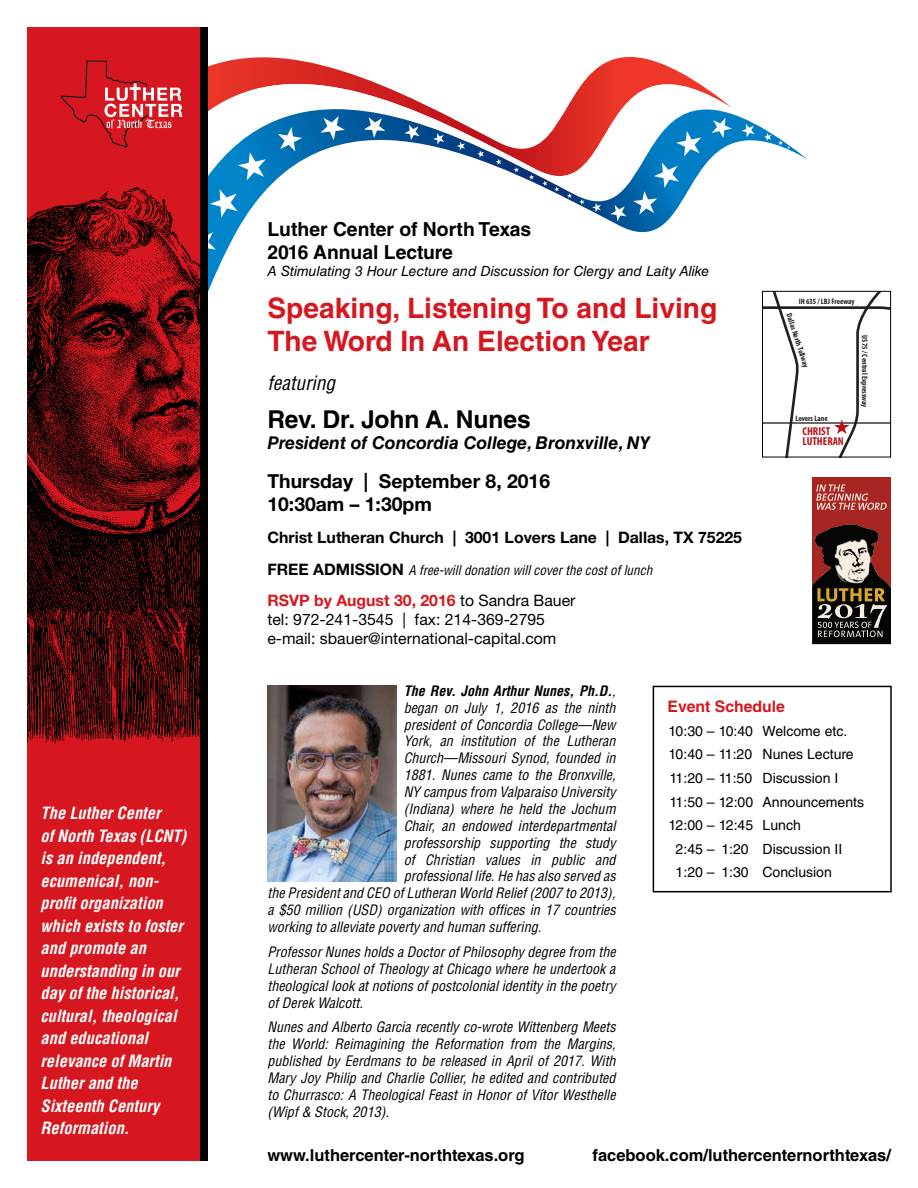
<style>
.page{position:relative;width:918px;height:1188px;background:#fff}
.page>*{position:absolute;margin:0;border:0;box-sizing:border-box;transform-origin:0 0}
.t1{font:700 28.2px/33.8px "Helvetica LT Std";color:#d7171f}
.t2{font:700 24.6px "Helvetica LT Std";color:#000}
.t3{font:700 19.35px/23.2px "Helvetica LT Std";color:#000}
.t4{font:700 19.35px/23.2px "Helvetica Neue LT Std";color:#000}
.t5{font:italic condensed 19.35px "Helvetica LT Std";color:#000}
.t6{font:italic 700 17.55px "Helvetica LT Std";color:#000}
.t7{font:italic 700 condensed 16.5px/22.5px "Helvetica LT Std";color:#fff}
.t8{font:700 16.5px "Helvetica LT Std";color:#000}
.t9{font:15.75px/19px "Helvetica Neue LT Std";color:#000}
.t10{font:700 15.75px "Helvetica Neue LT Std";color:#000}
.t11{font:700 15.75px "Helvetica LT Std";color:#d7171f}
.t12{font:italic condensed 14.1px/17px "Helvetica LT Std";color:#000;text-align:justify}
.t13{font:14.1px "Helvetica LT Std";color:#000}
.t14{font:italic 14.1px "Helvetica LT Std";color:#000}
.t15{font:italic 700 condensed 14.1px "Helvetica LT Std";color:#000}
.t16{font:italic condensed 13.2px "Helvetica LT Std";color:#000}
.t17{font:700 condensed 11.4px/9.8px "Myriad Pro";color:#bb1018}
.t18{font:700 condensed 7.95px "Myriad Pro";color:#231f20}
.s1{font-family:"Helvetica Neue LT Std";font-weight:700;font-style:normal;font-stretch:normal;font-size:15.75px}
.s2{font-weight:700;color:#d7171f}
.s3{font-weight:400}
</style>
<div class="page">
<svg style="left:208px;top:56px;width:461px;height:11px"></svg>
<svg style="left:208px;top:67px;width:599px;height:225px"></svg>
<svg style="left:741px;top:124px;width:14px;height:13px"></svg>
<svg style="left:404px;top:125px;width:16px;height:15px"></svg>
<svg style="left:764px;top:133px;width:8px;height:8px"></svg>
<svg style="left:433px;top:133px;width:11px;height:12px"></svg>
<svg style="left:457px;top:142px;width:8px;height:8px"></svg>
<svg style="left:477px;top:150px;width:7px;height:8px"></svg>
<svg style="left:496px;top:159px;width:6px;height:6px"></svg>
<svg style="left:514px;top:167px;width:5px;height:5px"></svg>
<svg style="left:529px;top:174px;width:5px;height:6px"></svg>
<svg style="left:579px;top:199px;width:5px;height:6px"></svg>
<svg style="left:542px;top:181px;width:5px;height:5px"></svg>
<svg style="left:554px;top:187px;width:5px;height:5px"></svg>
<svg style="left:610px;top:205px;width:17px;height:16px"></svg>
<svg style="left:592px;top:203px;width:9px;height:9px"></svg>
<svg style="left:208px;top:230px;width:8px;height:28px"></svg>
<svg style="left:210px;top:189px;width:28px;height:29px"></svg>
<svg style="left:238px;top:152px;width:28px;height:28px"></svg>
<svg style="left:278px;top:127px;width:24px;height:24px"></svg>
<svg style="left:320px;top:116px;width:25px;height:24px"></svg>
<svg style="left:364px;top:117px;width:21px;height:21px"></svg>
<svg style="left:633px;top:163px;width:46px;height:52px"></svg>
<svg style="left:676px;top:131px;width:25px;height:25px"></svg>
<svg style="left:712px;top:118px;width:20px;height:20px"></svg>
<svg style="left:567px;top:193px;width:5px;height:5px"></svg>
<svg style="left:778px;top:140px;width:12px;height:9px"></svg>
<div style="left:27px;top:27px;width:173px;height:1134px;background:#d7171f"></div>
<div style="left:200px;top:27px;width:8px;height:1134px;background:#000"></div>
<img style="left:27px;top:187px;width:173px;height:557px">
<svg style="left:60px;top:60px;width:122px;height:88px"></svg>
<svg style="left:764px;top:293px;width:125px;height:162px"></svg>
<div style="left:762px;top:291px;width:129px;height:166px;border:1px solid #000"></div>
<div style="left:812px;top:478px;width:79px;height:166px;background:#a72622"></div>
<svg style="left:812px;top:524px;width:79px;height:120px"></svg>
<svg style="left:816px;top:484px;width:71px;height:26px"></svg>
<img style="left:267px;top:686px;width:130px;height:195px">
<div style="left:653px;top:686px;width:239px;height:206px;border:2px solid #000"></div>
<p class="t7" style="left:40px;top:802px;width:147px">The Luther Center<br>of North Texas (LCNT) is an independent, ecumenical, non&shy;profit organization which exists to foster and promote an understanding in our day of the historical, cultural, theological and educational relevance of Martin<br>Luther and the<br>Sixteenth Century<br>Reformation.</p>
<h3 class="t3" style="left:267px;top:217px;width:265px">Luther Center of North Texas<br>2016 Annual Lecture</h3>
<p class="t14" style="left:267px;top:263px;width:443px">A Stimulating 3 Hour Lecture and Discussion for Clergy and Laity Alike</p>
<h1 class="t1" style="left:267px;top:290px;width:451px">Speaking, Listening To and Living<br>The Word In An Election Year</h1>
<h3 class="t5" style="left:267px;top:371px;width:69px">featuring</h3>
<h2 class="t2" style="left:267px;top:404px;width:265px">Rev. Dr. John A. Nunes</h2>
<p class="t6" style="left:267px;top:432px;width:384px">President of Concordia College, Bronxville, NY</p>
<h3 class="t4" style="left:267px;top:469px;width:284px">Thursday | September 8, 2016<br>10:30am – 1:30pm</h3>
<p class="t10" style="left:267px;top:528px;width:476px">Christ Lutheran Church | 3001 Lovers Lane | Dallas, TX 75225</p>
<p class="t16" style="left:267px;top:561px;width:386px"><span class="s1">FREE ADMISSION</span> A free-will donation will cover the cost of lunch</p>
<p class="t9" style="left:267px;top:591px;width:310px"><span class="s2">RSVP by August 30, 2016</span> to Sandra Bauer tel: 972-241-3545 | fax: 214-369-2795 e-mail: sbauer@international-capital.com</p>
<p class="t18" style="left:799px;top:296px;width:57px">IH 635 / LBJ Freeway</p>
<p class="t18" style="left:794px;top:312px;width:58px;rotate:72deg">Dallas North Tollway</p>
<p class="t18" style="left:796px;top:413px;width:34px">Lovers Lane</p>
<p class="t17" style="left:803px;top:426px;width:43px">CHRIST<br>LUTHERAN</p>
<p class="t18" style="left:870px;top:335px;width:74px;rotate:90deg">US 75 / Central Expressway</p>
<p class="t15" style="left:404px;top:682px;width:213px">The Rev. John Arthur Nunes, Ph.D.<span class="s3">,</span></p>
<p class="t12" style="left:404px;top:699px;width:213px">began on July 1, 2016 as the ninth</p>
<p class="t12" style="left:404px;top:716px;width:213px">president of Concordia College—New</p>
<p class="t12" style="left:404px;top:733px;width:213px">York, an institution of the Lutheran</p>
<p class="t12" style="left:404px;top:750px;width:213px">Church—Missouri Synod, founded in</p>
<p class="t12" style="left:404px;top:767px;width:213px">1881. Nunes came to the Bronxville,</p>
<p class="t12" style="left:404px;top:784px;width:213px">NY campus from Valparaiso University</p>
<p class="t12" style="left:404px;top:801px;width:213px">(Indiana) where he held the Jochum</p>
<p class="t12" style="left:404px;top:817px;width:213px">Chair, an endowed interdepartmental</p>
<p class="t12" style="left:404px;top:834px;width:213px">professorship supporting the study</p>
<p class="t12" style="left:404px;top:851px;width:213px">of Christian values in public and</p>
<p class="t12" style="left:404px;top:868px;width:213px">professional life. He has also served as</p>
<p class="t12" style="left:267px;top:885px;width:350px">the President and CEO of Lutheran World Relief (2007 to 2013),</p>
<p class="t12" style="left:267px;top:902px;width:350px">a $50 million (USD) organization with offices in 17 countries</p>
<p class="t12" style="left:267px;top:919px;width:275px">working to alleviate poverty and human suffering.</p>
<p class="t12" style="left:267px;top:943px;width:350px">Professor Nunes holds a Doctor of Philosophy degree from the Lutheran School of Theology at Chicago where he undertook a theological look at notions of postcolonial identity in the poetry of Derek Walcott.</p>
<p class="t12" style="left:267px;top:1019px;width:350px">Nunes and Alberto Garcia recently co-wrote Wittenberg Meets the World: Reimagining the Reformation from the Margins, published by Eerdmans to be released in April of 2017. With Mary Joy Philip and Charlie Collier, he edited and contributed to Churrasco: A Theological Feast in Honor of Vítor Westhelle (Wipf &amp; Stock, 2013).</p>
<p class="t11" style="left:668px;top:697px;width:119px">Event Schedule</p>
<p class="t13" style="left:669px;top:723px;width:180px">10:30 – 10:40 Welcome etc.</p>
<p class="t13" style="left:669px;top:746px;width:187px">10:40 – 11:20 Nunes Lecture</p>
<p class="t13" style="left:669px;top:770px;width:170px">11:20 – 11:50 Discussion I</p>
<p class="t13" style="left:669px;top:793px;width:196px">11:50 – 12:00 Announcements</p>
<p class="t13" style="left:668px;top:817px;width:134px">12:00 – 12:45 Lunch</p>
<p class="t13" style="left:676px;top:841px;width:168px">2:45 – 1:20 Discussion II</p>
<p class="t13" style="left:676px;top:864px;width:158px">1:20 – 1:30 Conclusion</p>
<p class="t8" style="left:267px;top:1145px;width:259px">www.luthercenter-northtexas.org</p>
<p class="t8" style="left:593px;top:1145px;width:300px">facebook.com/luthercenternorthtexas/</p>
</div>
